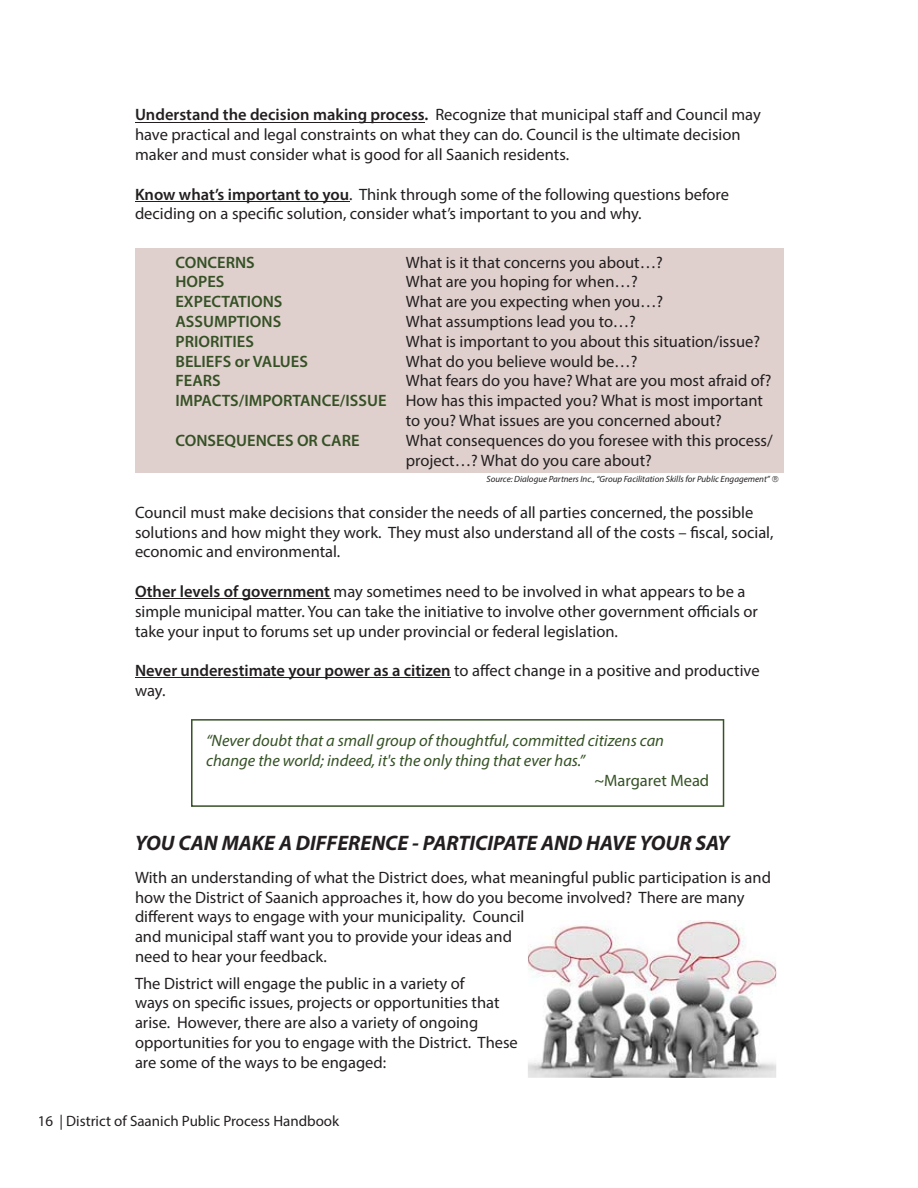
<style>
.page{position:relative;width:918px;height:1188px;background:#fff}
.page>*{position:absolute;margin:0;border:0;box-sizing:border-box;transform-origin:0 0}
.t1{font:italic 700 21px "Myriad Pro";color:#231f20}
.t2{font:16.5px/19.8px "Myriad Pro";color:#231f20}
.t3{font:italic 16.5px/19.8px "Myriad Pro";color:#355125}
.t4{font:600 16.5px "Myriad Pro";color:#355125}
.t5{font:16.5px "Myriad Pro";color:#355125}
.t6{font:15px "Myriad Pro";color:#231f20}
.t7{font:italic 9px "Myriad Pro";color:#231f20}
.s1{font-weight:600}
.s2{font-weight:600;color:#355125}
</style>
<div class="page">
<img style="left:528px;top:920px;width:248px;height:158px">
<hr style="left:135px;top:122px;width:290px;height:1px;background:#231f20">
<hr style="left:135px;top:201px;width:214px;height:1px;background:#231f20">
<svg style="left:191px;top:719px;width:533px;height:88px"></svg>
<div style="left:135px;top:248px;width:648px;height:225px;background:#dfd0cd"></div>
<hr style="left:135px;top:598px;width:195px;height:1px;background:#231f20">
<hr style="left:135px;top:677px;width:316px;height:1px;background:#231f20">
<p class="t2" style="left:135px;top:106px;width:627px"><span class="s1">Understand the decision making process.</span> Recognize that municipal staff and Council may have practical and legal constraints on what they can do. Council is the ultimate decision maker and must consider what is good for all Saanich residents.</p>
<p class="t2" style="left:135px;top:185px;width:596px"><span class="s1">Know what’s important to you</span>. Think through some of the following questions before deciding on a specific solution, consider what’s important to you and why.</p>
<p class="t4" style="left:176px;top:256px;width:81px">CONCERNS</p>
<p class="t2" style="left:406px;top:253px;width:259px">What is it that concerns you about…?</p>
<p class="t4" style="left:176px;top:276px;width:50px">HOPES</p>
<p class="t2" style="left:406px;top:273px;width:233px">What are you hoping for when…?</p>
<p class="t4" style="left:176px;top:295px;width:109px">EXPECTATIONS</p>
<p class="t2" style="left:406px;top:293px;width:259px">What are you expecting when you…?</p>
<p class="t4" style="left:176px;top:315px;width:107px">ASSUMPTIONS</p>
<p class="t2" style="left:406px;top:313px;width:232px">What assumptions lead you to…?</p>
<p class="t4" style="left:176px;top:335px;width:80px">PRIORITIES</p>
<p class="t2" style="left:406px;top:332px;width:356px">What is important to you about this situation/issue?</p>
<p class="t4" style="left:176px;top:355px;width:134px">BELIEFS or VALUES</p>
<p class="t2" style="left:406px;top:352px;width:233px">What do you believe would be…?</p>
<p class="t4" style="left:176px;top:375px;width:47px">FEARS</p>
<p class="t2" style="left:406px;top:372px;width:367px">What fears do you have? What are you most afraid of?</p>
<p class="t2" style="left:176px;top:392px;width:589px"><span class="s2">IMPACTS/IMPORTANCE/ISSUE</span> How has this impacted you? What is most important</p>
<p class="t2" style="left:406px;top:412px;width:318px">to you? What issues are you concerned about?</p>
<p class="t4" style="left:176px;top:434px;width:186px">CONSEQUENCES OR CARE</p>
<p class="t2" style="left:406px;top:431px;width:369px">What consequences do you foresee with this process/ project…? What do you care about?</p>
<p class="t2" style="left:135px;top:503px;width:640px">Council must make decisions that consider the needs of all parties concerned, the possible solutions and how might they work. They must also understand all of the costs – fiscal, social, economic and environmental.</p>
<p class="t2" style="left:135px;top:583px;width:624px"><span class="s1">Other levels of government</span> may sometimes need to be involved in what appears to be a simple municipal matter. You can take the initiative to involve other government officials or take your input to forums set up under provincial or federal legislation.</p>
<p class="t2" style="left:135px;top:662px;width:626px"><span class="s1">Never underestimate your power as a citizen</span> to affect change in a positive and productive way.</p>
<p class="t7" style="left:486px;top:475px;width:285px">Source: Dialogue Partners Inc., “Group Facilitation Skills for Public Engagement”</p>
<p class="t3" style="left:206px;top:732px;width:460px">“Never doubt that a small group of thoughtful, committed citizens can change the world; indeed, it's the only thing that ever has.”</p>
<p class="t5" style="left:594px;top:774px;width:116px">~Margaret Mead</p>
<p class="t1" style="left:135px;top:834px;width:596px">YOU CAN MAKE A DIFFERENCE - PARTICIPATE AND HAVE YOUR SAY</p>
<p class="t2" style="left:135px;top:868px;width:637px">With an understanding of what the District does, what meaningful public participation is and how the District of Saanich approaches it, how do you become involved? There are many different ways to engage with your municipality. Council<br>and municipal staff want you to provide your ideas and<br>need to hear your feedback.</p>
<p class="t2" style="left:135px;top:974px;width:384px">The District will engage the public in a variety of<br>ways on specific issues, projects or opportunities that arise. However, there are also a variety of ongoing opportunities for you to engage with the District. These are some of the ways to be engaged:</p>
<p class="t6" style="left:38px;top:1115px;width:303px">16 | District of Saanich Public Process Handbook</p>
</div>
